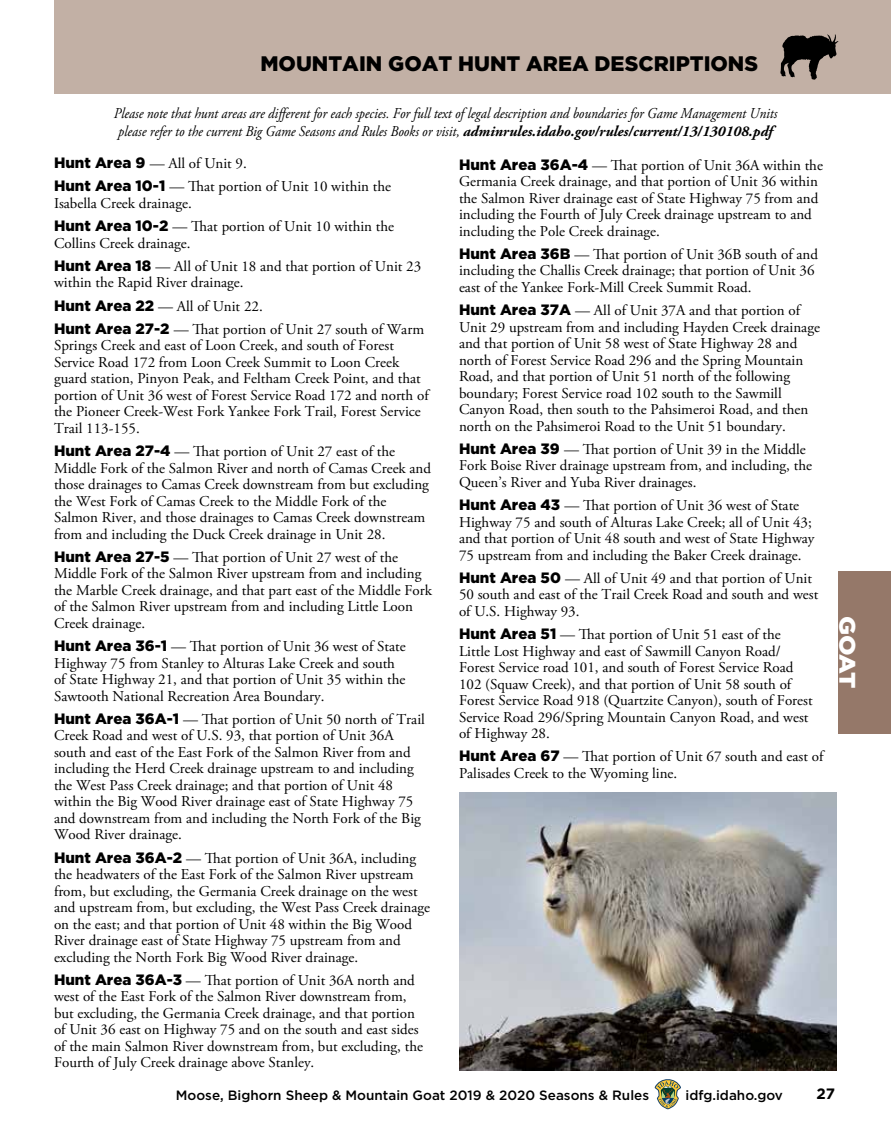
<style>
.page{position:relative;width:891px;height:1134px;background:#fff}
.page>*{position:absolute;margin:0;border:0;box-sizing:border-box;transform-origin:0 0}
.t1{font:900 22.5px "Gotham";color:#fff;scale:1.1 1}
.t2{font:900 21px "Gotham";color:#000}
.t3{font:15px/16.5px "Adobe Garamond Pro";color:#000}
.t4{font:italic 15px/18px "Adobe Garamond Pro";color:#000;scale:.9 1}
.t5{font:700 15px "Gotham";color:#000}
.t6{font:500 13.5px "Gotham";color:#000}
.s1{font-weight:700}
.s2{font-family:"Gotham";font-weight:900}
</style>
<div class="page">
<div style="left:838px;top:571px;width:53px;height:163px;background:#957869"></div>
<div style="left:54px;top:0;width:837px;height:94px;background:#c2b0a5"></div>
<svg style="left:780px;top:34px;width:58px;height:46px"></svg>
<svg style="left:655px;top:1079px;width:26px;height:30px"></svg>
<img style="left:459px;top:793px;width:378px;height:277px">
<h2 class="t2" style="left:260px;top:49px;width:499px">MOUNTAIN GOAT HUNT AREA DESCRIPTIONS</h2>
<p class="t4" style="left:114px;top:105px;width:739px">Please note that hunt areas are different for each species. For full text of legal description and boundaries for Game Management Units please refer to the current Big Game Seasons and Rules Books or visit, <span class="s1">adminrules.idaho.gov/rules/current/13/130108.pdf</span></p>
<p class="t3" style="left:54px;top:152px;width:339px;line-height:23.2px"><span class="s2">Hunt Area 9</span> — All of Unit 9.<br><span class="s2">Hunt Area 10-1</span> — That portion of Unit 10 within the</p>
<p class="t3" style="left:54px;top:192px;width:342px;line-height:23.2px">Isabella Creek drainage.<br><span class="s2">Hunt Area 10-2</span> — That portion of Unit 10 within the</p>
<p class="t3" style="left:54px;top:232px;width:369px;line-height:23.2px">Collins Creek drainage.<br><span class="s2">Hunt Area 18</span> — All of Unit 18 and that portion of Unit 23</p>
<p class="t3" style="left:54px;top:272px;width:372px;line-height:23.2px">within the Rapid River drainage.<br><span class="s2">Hunt Area 22</span> — All of Unit 22.<br><span class="s2">Hunt Area 27-2</span> — That portion of Unit 27 south of Warm</p>
<p class="t3" style="left:54px;top:338px;width:376px">Springs Creek and east of Loon Creek, and south of Forest Service Road 172 from Loon Creek Summit to Loon Creek guard station, Pinyon Peak, and Feltham Creek Point, and that portion of Unit 36 west of Forest Service Road 172 and north of the Pioneer Creek-West Fork Yankee Fork Trail, Forest Service Trail 113-155.</p>
<p class="t3" style="left:54px;top:444px;width:379px"><span class="s2">Hunt Area 27-4</span> — That portion of Unit 27 east of the Middle Fork of the Salmon River and north of Camas Creek and those drainages to Camas Creek downstream from but excluding the West Fork of Camas Creek to the Middle Fork of the Salmon River, and those drainages to Camas Creek downstream from and including the Duck Creek drainage in Unit 28.</p>
<p class="t3" style="left:54px;top:550px;width:379px"><span class="s2">Hunt Area 27-5</span> — That portion of Unit 27 west of the Middle Fork of the Salmon River upstream from and including the Marble Creek drainage, and that part east of the Middle Fork of the Salmon River upstream from and including Little Loon Creek drainage.</p>
<p class="t3" style="left:54px;top:639px;width:353px"><span class="s2">Hunt Area 36-1</span> — That portion of Unit 36 west of State Highway 75 from Stanley to Alturas Lake Creek and south of State Highway 21, and that portion of Unit 35 within the Sawtooth National Recreation Area Boundary.</p>
<p class="t3" style="left:54px;top:712px;width:372px"><span class="s2">Hunt Area 36A-1</span> — That portion of Unit 50 north of Trail Creek Road and west of U.S. 93, that portion of Unit 36A south and east of the East Fork of the Salmon River from and including the Herd Creek drainage upstream to and including the West Pass Creek drainage; and that portion of Unit 48 within the Big Wood River drainage east of State Highway 75 and downstream from and including the North Fork of the Big Wood River drainage.</p>
<p class="t3" style="left:54px;top:850px;width:378px"><span class="s2">Hunt Area 36A-2</span> — That portion of Unit 36A, including the headwaters of the East Fork of the Salmon River upstream from, but excluding, the Germania Creek drainage on the west and upstream from, but excluding, the West Pass Creek drainage on the east; and that portion of Unit 48 within the Big Wood River drainage east of State Highway 75 upstream from and excluding the North Fork Big Wood River drainage.</p>
<p class="t3" style="left:54px;top:973px;width:371px"><span class="s2">Hunt Area 36A-3</span> — That portion of Unit 36A north and west of the East Fork of the Salmon River downstream from, but excluding, the Germania Creek drainage, and that portion of Unit 36 east on Highway 75 and on the south and east sides of the main Salmon River downstream from, but excluding, the Fourth of July Creek drainage above Stanley.</p>
<p class="t3" style="left:459px;top:157px;width:365px"><span class="s2">Hunt Area 36A-4</span> — That portion of Unit 36A within the Germania Creek drainage, and that portion of Unit 36 within the Salmon River drainage east of State Highway 75 from and including the Fourth of July Creek drainage upstream to and including the Pole Creek drainage.</p>
<p class="t3" style="left:459px;top:247px;width:361px"><span class="s2">Hunt Area 36B</span> — That portion of Unit 36B south of and including the Challis Creek drainage; that portion of Unit 36 east of the Yankee Fork-Mill Creek Summit Road.</p>
<p class="t3" style="left:459px;top:303px;width:363px"><span class="s2">Hunt Area 37A</span> — All of Unit 37A and that portion of Unit 29 upstream from and including Hayden Creek drainage and that portion of Unit 58 west of State Highway 28 and north of Forest Service Road 296 and the Spring Mountain Road, and that portion of Unit 51 north of the following boundary; Forest Service road 102 south to the Sawmill Canyon Road, then south to the Pahsimeroi Road, and then north on the Pahsimeroi Road to the Unit 51 boundary.</p>
<p class="t3" style="left:459px;top:442px;width:355px"><span class="s2">Hunt Area 39</span> — That portion of Unit 39 in the Middle<br>Fork Boise River drainage upstream from, and including, the<br>Queen’s River and Yuba River drainages.</p>
<p class="t3" style="left:459px;top:498px;width:357px"><span class="s2">Hunt Area 43</span> — That portion of Unit 36 west of State Highway 75 and south of Alturas Lake Creek; all of Unit 43; and that portion of Unit 48 south and west of State Highway 75 upstream from and including the Baker Creek drainage.</p>
<p class="t3" style="left:459px;top:571px;width:361px"><span class="s2">Hunt Area 50</span> — All of Unit 49 and that portion of Unit<br>50 south and east of the Trail Creek Road and south and west of U.S. Highway 93.</p>
<p class="t3" style="left:459px;top:627px;width:355px"><span class="s2">Hunt Area 51</span> — That portion of Unit 51 east of the Little Lost Highway and east of Sawmill Canyon Road/ Forest Service road 101, and south of Forest Service Road 102 (Squaw Creek), and that portion of Unit 58 south of Forest Service Road 918 (Quartzite Canyon), south of Forest Service Road 296/Spring Mountain Canyon Road, and west of Highway 28.</p>
<p class="t3" style="left:459px;top:749px;width:366px"><span class="s2">Hunt Area 67</span> — That portion of Unit 67 south and east of<br>Palisades Creek to the Wyoming line.</p>
<h1 class="t1" style="left:863px;top:616px;width:67px;rotate:90deg">GOAT</h1>
<p class="t6" style="left:176px;top:1086px;width:475px">Moose, Bighorn Sheep &amp; Mountain Goat 2019 &amp; 2020 Seasons &amp; Rules</p>
<p class="t6" style="left:686px;top:1086px;width:99px">idfg.idaho.gov</p>
<p class="t5" style="left:817px;top:1084px;width:20px">27</p>
</div>
